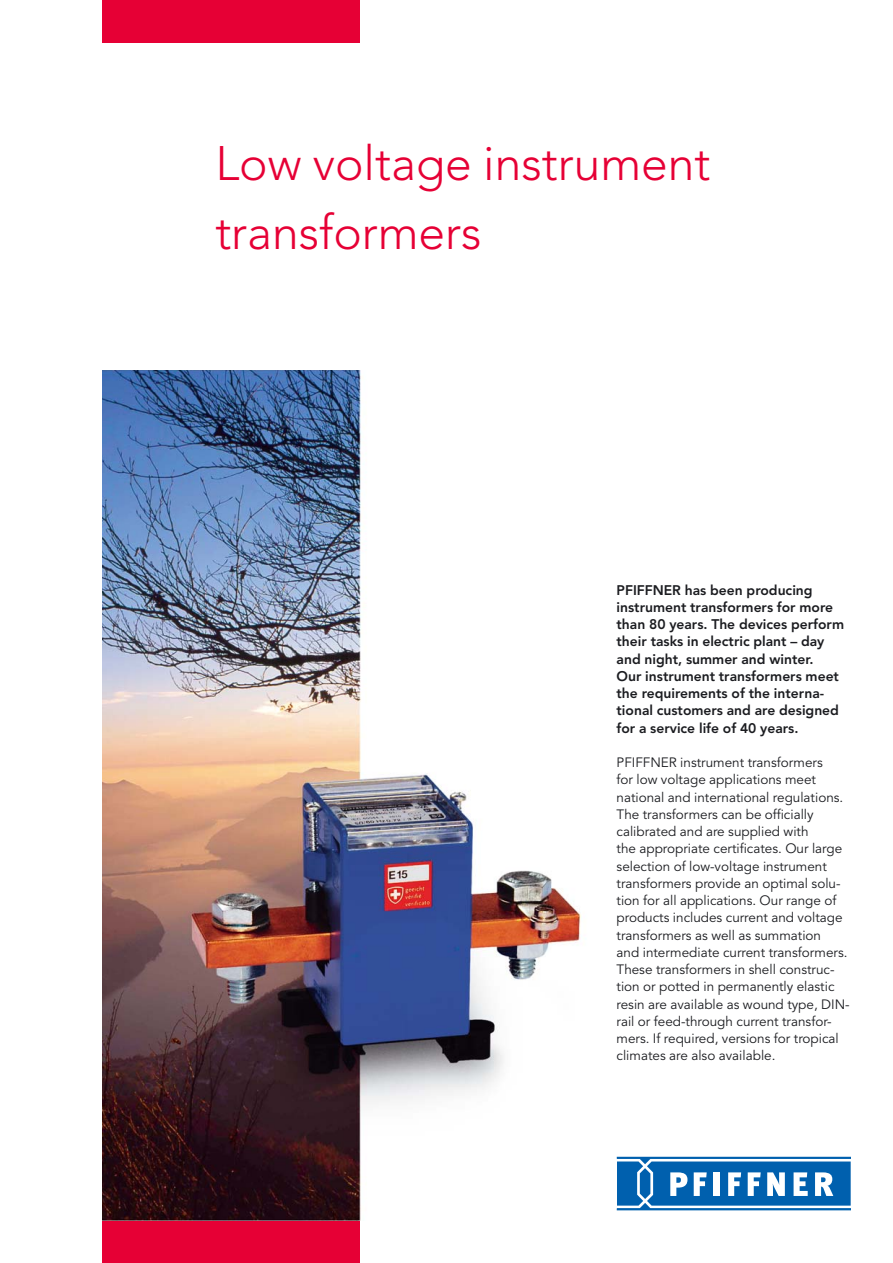
<style>
.page{position:relative;width:893px;height:1263px;background:#fff}
.page>*{position:absolute;margin:0;border:0;box-sizing:border-box;transform-origin:0 0}
.t1{font:300 48px/69px "Avenir";color:#e60035}
.t2{font:800 13.8px/17.2px "Avenir";color:#1b1c20}
.t3{font:13.5px/17.2px "Avenir";color:#1b1c20}
</style>
<div class="page">
<div style="left:102px;top:1220px;width:257px;height:43px;background:#e60035"></div>
<div style="left:102px;top:0;width:257px;height:43px;background:#e60035"></div>
<svg style="left:617px;top:1157px;width:233px;height:53px"></svg>
<img style="left:102px;top:370px;width:479px;height:850px">
<h1 class="t1" style="left:215px;top:133px;width:497px">Low voltage instrument transformers</h1>
<p class="t2" style="left:617px;top:582px;width:229px">PFIFFNER has been producing instrument transformers for more than 80 years. The devices perform their tasks in electric plant – day and night, summer and winter.<br>Our instrument transformers meet the requirements of the interna&shy;tional customers and are designed for a service life of 40 years.</p>
<p class="t3" style="left:617px;top:755px;width:235px">PFIFFNER instrument transformers<br>for low voltage applications meet national and international regulations.<br>The transformers can be officially calibrated and are supplied with<br>the appropriate certificates. Our large selection of low-voltage instrument transformers provide an optimal solu&shy;tion for all applications. Our range of products includes current and voltage transformers as well as summation<br>and intermediate current transformers.<br>These transformers in shell construc - tion or potted in permanently elastic resin are available as wound type, DIN&shy;rail or feed-through current transfor&shy;mers. If required, versions for tropical climates are also available.</p>
</div>
